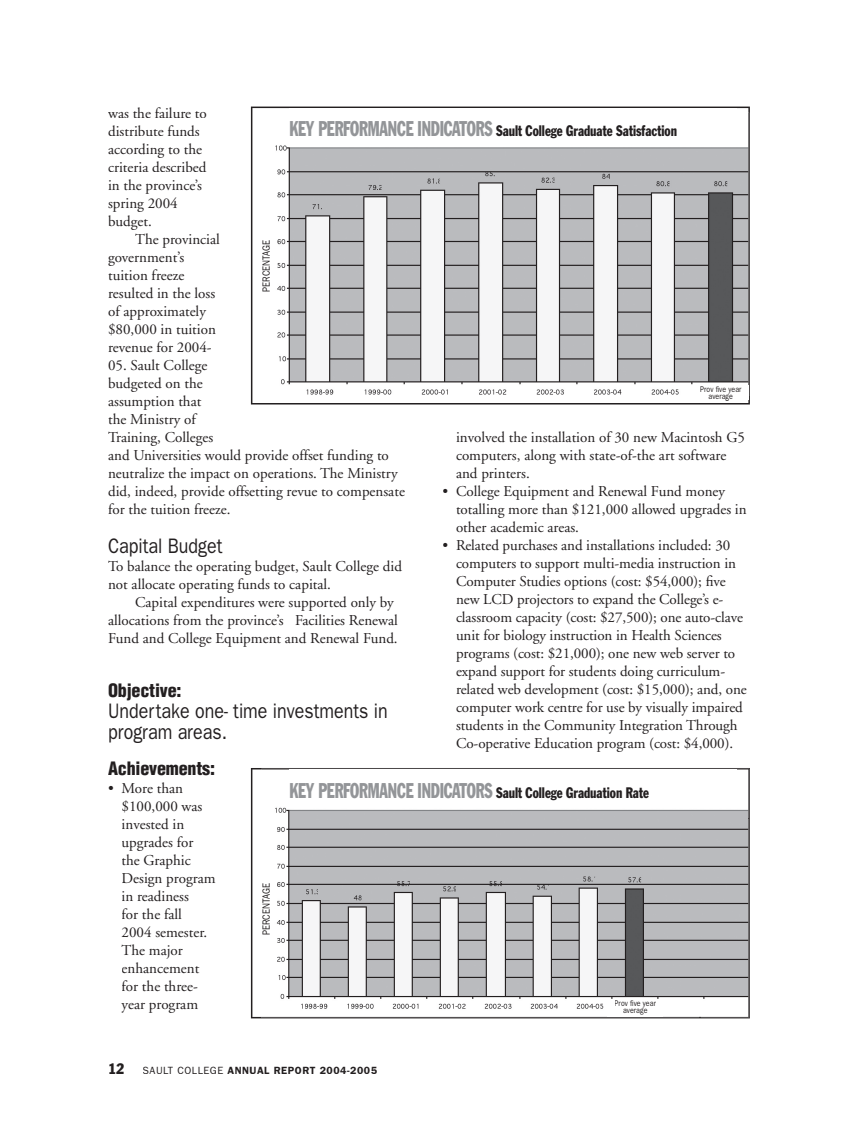
<style>
.page{position:relative;width:858px;height:1128px;background:#fff}
.page>*{position:absolute;margin:0;border:0;box-sizing:border-box;transform-origin:0 0}
.t1{font:21px/21px "Franklin Gothic";color:#231f20;scale:.85 1}
.t2{font:900 condensed 18px "Helvetica";letter-spacing:-.01em;color:#231f20}
.t3{font:15px/18px "Adobe Garamond";color:#231f20}
.t4{font:condensed 15px "Franklin Gothic";color:#231f20;scale:.85 1}
.t5{font:condensed 15px "Franklin Gothic";color:#231f20}
.t6{font:600 10.5px "Franklin Gothic";letter-spacing:.05em;color:#231f20}
.t7{font:10.5px "Franklin Gothic";color:#231f20;scale:.85 1}
.t8{font:8.25px/7.5px "Franklin Gothic";letter-spacing:.01em;color:#231f20;text-align:center;scale:.85 1}
.s1{font-size:21px;color:#939598}
.s2{font-weight:400}
</style>
<div class="page">
<svg style="left:251px;top:768px;width:498px;height:250px;fill:#babbbe"></svg>
<img style="left:261px;top:768px;width:487px;height:50px">
<img style="left:699px;top:818px;width:49px;height:199px">
<img style="left:261px;top:967px;width:439px;height:50px">
<div style="left:289px;top:769px;width:448px;height:34px;background:#fff"></div>
<div style="left:261px;top:879px;width:9px;height:55px;background:#fff"></div>
<img style="left:270px;top:883px;width:1px;height:51px">
<div style="left:607px;top:998px;width:55px;height:18px;background:#fff"></div>
<svg style="left:251px;top:107px;width:498px;height:297px;fill:#babbbe"></svg>
<div style="left:289px;top:108px;width:448px;height:34px;background:#fff"></div>
<div style="left:261px;top:236px;width:9px;height:55px;background:#fff"></div>
<img style="left:270px;top:240px;width:1px;height:51px">
<div style="left:693px;top:385px;width:55px;height:15px;background:#fff"></div>
<p class="t3" style="left:108px;top:104px;width:100px">was the failure to distribute funds according to the criteria described in the province’s spring 2004 budget.</p>
<p class="t3" style="left:108px;top:230px;width:113px;text-indent:27px">The provincial government’s tuition freeze resulted in the loss of approximately $80,000 in tuition revenue for 2004-</p>
<p class="t3" style="left:108px;top:356px;width:298px">05. Sault College<br>budgeted on the<br>assumption that<br>the Ministry of<br>Training, Colleges<br>and Universities would provide offset funding to neutralize the impact on operations. The Ministry did, indeed, provide offsetting revue to compensate for the tuition freeze.</p>
<h1 class="t1" style="left:108px;top:534px;width:136px">Capital Budget</h1>
<p class="t3" style="left:108px;top:557px;width:295px">To balance the operating budget, Sault College did not allocate operating funds to capital.</p>
<p class="t3" style="left:108px;top:593px;width:291px;text-indent:27px">Capital expenditures were supported only by allocations from the province’s Facilities Renewal<br>Fund and College Equipment and Renewal Fund.</p>
<p class="t2" style="left:108px;top:678px;width:75px">Objective:</p>
<h1 class="t1" style="left:108px;top:699px;width:330px">Undertake one- time investments in program areas.</h1>
<p class="t2" style="left:108px;top:756px;width:108px">Achievements:</p>
<p class="t3" style="left:122px;top:779px;width:95px;text-indent:-14px">• More than $100,000 was invested in upgrades for<br>the Graphic<br>Design program in readiness<br>for the fall<br>2004 semester.<br>The major enhancement for the three&shy;year program</p>
<p class="t4" style="left:289px;top:122px;width:457px"><span class="s1">KEY PERFORMANCE INDICATORS</span> Sault College Graduate Satisfaction</p>
<p class="t7" style="left:260px;top:291px;width:62px;rotate:-90deg">PERCENTAGE</p>
<p class="t8" style="left:700px;top:385px;width:50px">Prov five year average</p>
<p class="t3" style="left:456px;top:428px;width:290px">involved the installation of 30 new Macintosh G5 computers, along with state-of-the art software and printers.</p>
<p class="t3" style="left:456px;top:482px;width:292px;text-indent:-14px">• College Equipment and Renewal Fund money totalling more than $121,000 allowed upgrades in other academic areas.</p>
<p class="t3" style="left:456px;top:536px;width:292px;text-indent:-14px">• Related purchases and installations included: 30 computers to support multi-media instruction in Computer Studies options (cost: $54,000); five new LCD projectors to expand the College’s e&shy;classroom capacity (cost: $27,500); one auto-clave unit for biology instruction in Health Sciences programs (cost: $21,000); one new web server to expand support for students doing curriculum&shy;related web development (cost: $15,000); and, one computer work centre for use by visually impaired students in the Community Integration Through Co-operative Education program (cost: $4,000).</p>
<p class="t4" style="left:289px;top:783px;width:424px"><span class="s1">KEY PERFORMANCE INDICATORS</span> Sault College Graduation Rate</p>
<p class="t7" style="left:260px;top:934px;width:62px;rotate:-90deg">PERCENTAGE</p>
<p class="t8" style="left:614px;top:998px;width:50px">Prov five year average</p>
<p class="t5" style="left:108px;top:1058px;width:18px">12</p>
<p class="t6" style="left:142px;top:1063px;width:236px"><span class="s2">SAULT COLLEGE</span> ANNUAL REPORT 2004-2005</p>
</div>
